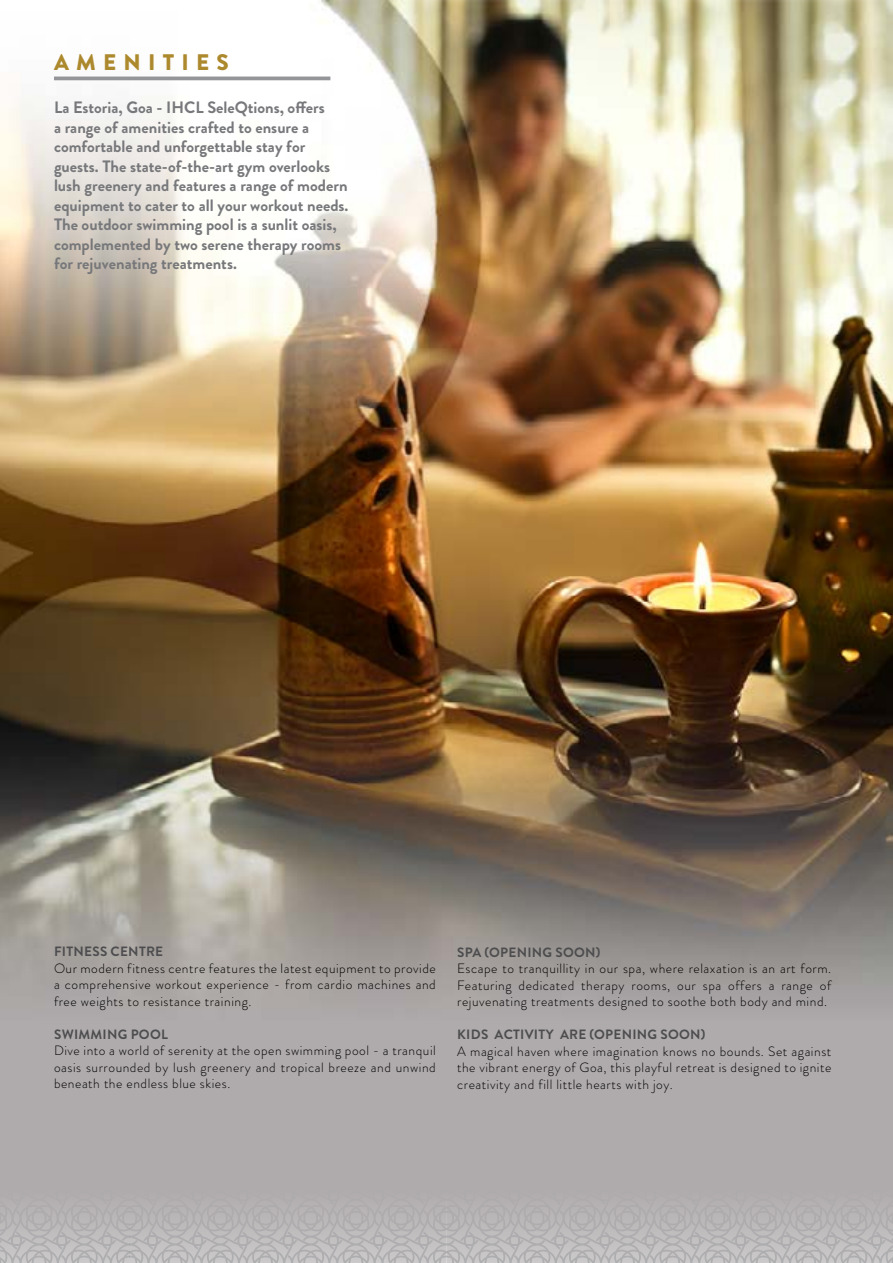
<style>
.page{position:relative;width:893px;height:1263px;background:#fff}
.page>*{position:absolute;margin:0;border:0;box-sizing:border-box;transform-origin:0 0}
.t1{font:900 22.5px "Brandon Grotesque";letter-spacing:.32em;color:#ad892e}
.t2{font:700 16.5px/19.5px "Brandon Grotesque";color:#77787b}
.t3{font:300 13.5px/16.5px "Brandon Grotesque";letter-spacing:.04em;color:#000;text-align:justify}
.t4{font:700 13.5px "Brandon Grotesque";letter-spacing:.02em;color:#4d4d4f}
</style>
<div class="page">
<img style="left:0;top:0;width:893px;height:1173px">
<svg style="left:0;top:1173px;width:893px;height:90px"></svg>
<hr style="left:54px;top:77px;width:276px;height:3px;background:#939598">
<h1 class="t1" style="left:54px;top:46px;width:176px">AMENITIES</h1>
<p class="t2" style="left:54px;top:98px;width:296px">La Estoria, Goa - IHCL SeleQtions, offers<br>a range of amenities crafted to ensure a comfortable and unforgettable stay for guests. The state-of-the-art gym overlooks lush greenery and features a range of modern equipment to cater to all your workout needs.<br>The outdoor swimming pool is a sunlit oasis, complemented by two serene therapy rooms for rejuvenating treatments.</p>
<p class="t4" style="left:54px;top:942px;width:111px">FITNESS CENTRE</p>
<p class="t3" style="left:54px;top:960px;width:383px">Our modern fitness centre features the latest equipment to provide a comprehensive workout experience - from cardio machines and free weights to resistance training.</p>
<p class="t4" style="left:54px;top:1025px;width:115px">SWIMMING POOL</p>
<p class="t3" style="left:54px;top:1043px;width:383px">Dive into a world of serenity at the open swimming pool - a tranquil oasis surrounded by lush greenery and tropical breeze and unwind beneath the endless blue skies.</p>
<p class="t4" style="left:457px;top:943px;width:145px">SPA (OPENING SOON)</p>
<p class="t3" style="left:457px;top:960px;width:376px">Escape to tranquillity in our spa, where relaxation is an art form.<br>Featuring dedicated therapy rooms, our spa offers a range of rejuvenating treatments designed to soothe both body and mind.</p>
<p class="t4" style="left:457px;top:1025px;width:250px">KIDS ACTIVITY ARE (OPENING SOON)</p>
<p class="t3" style="left:457px;top:1043px;width:376px">A magical haven where imagination knows no bounds. Set against the vibrant energy of Goa, this playful retreat is designed to ignite creativity and fill little hearts with joy.</p>
</div>
